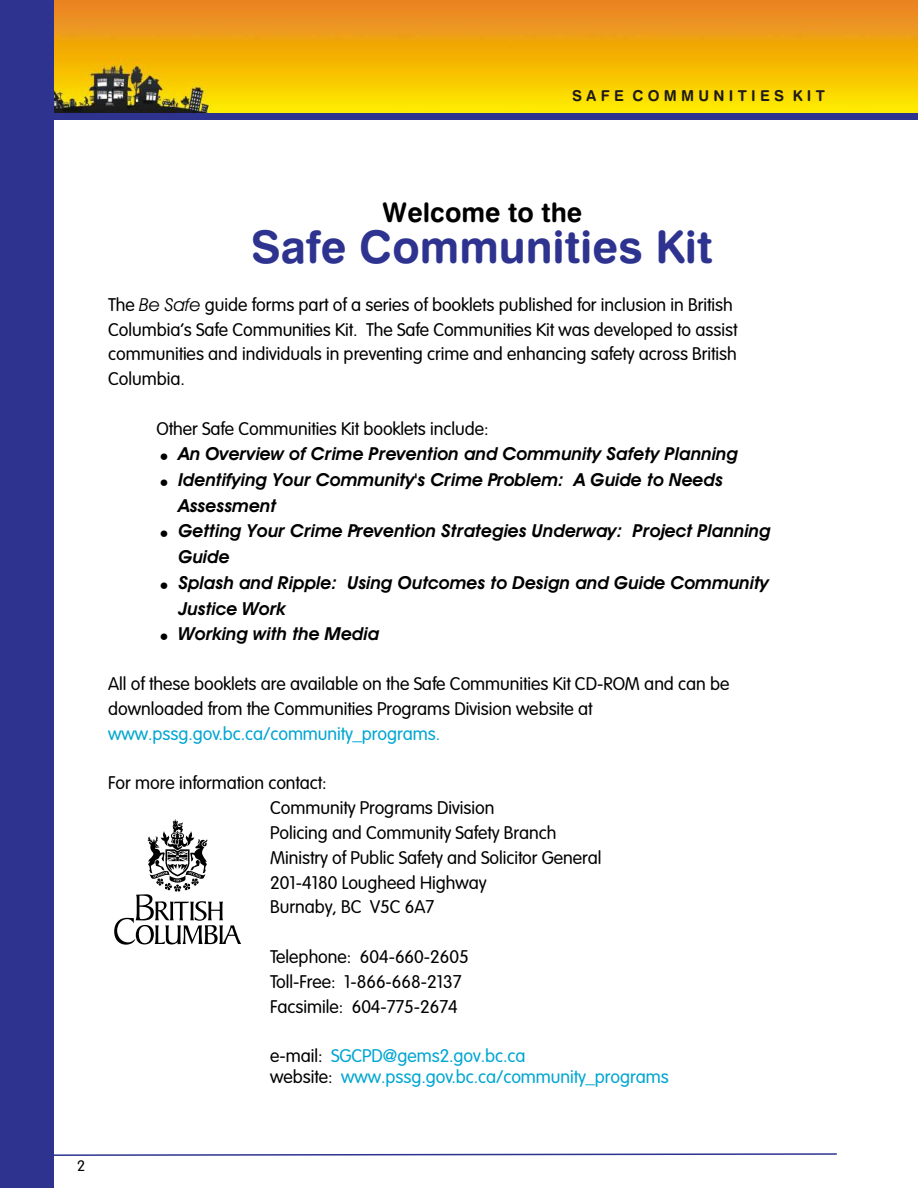
<style>
.page{position:relative;width:918px;height:1188px;background:#fff}
.page>*{position:absolute;margin:0;border:0;box-sizing:border-box;transform-origin:0 0}
.t1{font:45px "Swis 721 Bd Rnd BT";color:#2e338f}
.t2{font:27px "Swis 721 Bd Rnd BT";color:#000}
.t3{font:18px/24.8px "VAG Rounded Lt";color:#000}
.t4{font:italic 700 18px/25.8px "Avant Garde Bk BT";color:#000}
.t5{font:18px/20.7px "VAG Rounded Lt";color:#00a6d1}
.t6{font:15px "Swis 721 Bd Rnd BT";letter-spacing:.285em;color:#1f1a17}
.t7{font:15px "VAG Rounded Lt";color:#000}
.s1{font-family:"Avant Garde Bk BT";font-style:italic}
</style>
<div class="page">
<img style="left:54px;top:0;width:864px;height:114px">
<div style="left:0;top:0;width:54px;height:1188px;background:#2e338f"></div>
<div style="left:51px;top:114px;width:867px;height:6px;background:#2e338f"></div>
<svg style="left:54px;top:1153px;width:783px;height:3px"></svg>
<svg style="left:114px;top:819px;width:127px;height:126px"></svg>
<p class="t6" style="left:572px;top:90px;width:254px">SAFE COMMUNITIES KIT</p>
<h2 class="t2" style="left:382px;top:202px;width:202px">Welcome to the</h2>
<h1 class="t1" style="left:251px;top:229px;width:463px">Safe Communities Kit</h1>
<p class="t3" style="left:108px;top:293px;width:631px">The <span class="s1">Be Safe</span> guide forms part of a series of booklets published for inclusion in British Columbia's Safe Communities Kit. The Safe Communities Kit was developed to assist communities and individuals in preventing crime and enhancing safety across British Columbia.</p>
<p class="t3" style="left:156px;top:417px;width:333px">Other Safe Communities Kit booklets include:</p>
<p class="t4" style="left:178px;top:443px;width:594px">An Overview of Crime Prevention and Community Safety Planning Identifying Your Community's Crime Problem: A Guide to Needs Assessment<br>Getting Your Crime Prevention Strategies Underway: Project Planning Guide<br>Splash and Ripple: Using Outcomes to Design and Guide Community Justice Work<br>Working with the Media</p>
<p class="t3" style="left:108px;top:673px;width:623px">All of these booklets are available on the Safe Communities Kit CD-ROM and can be downloaded from the Communities Programs Division website at</p>
<p class="t5" style="left:108px;top:725px;width:333px">www.pssg.gov.bc.ca/community_programs.</p>
<p class="t3" style="left:270px;top:772px;width:333px;text-indent:-162px">For more information contact:<br>Community Programs Division<br>Policing and Community Safety Branch<br>Ministry of Public Safety and Solicitor General<br>201-4180 Lougheed Highway<br>Burnaby, BC V5C 6A7</p>
<p class="t3" style="left:270px;top:946px;width:200px">Telephone: 604-660-2605<br>Toll-Free: 1-866-668-2137<br>Facsimile: 604-775-2674</p>
<p class="t3" style="left:270px;top:1047px;width:64px;line-height:20.7px">e-mail: website:</p>
<p class="t5" style="left:341px;top:1047px;width:329px;text-indent:-10px">SGCPD@gems2.gov.bc.ca www.pssg.gov.bc.ca/community_programs</p>
<p class="t7" style="left:77px;top:1159px;width:10px">2</p>
</div>
